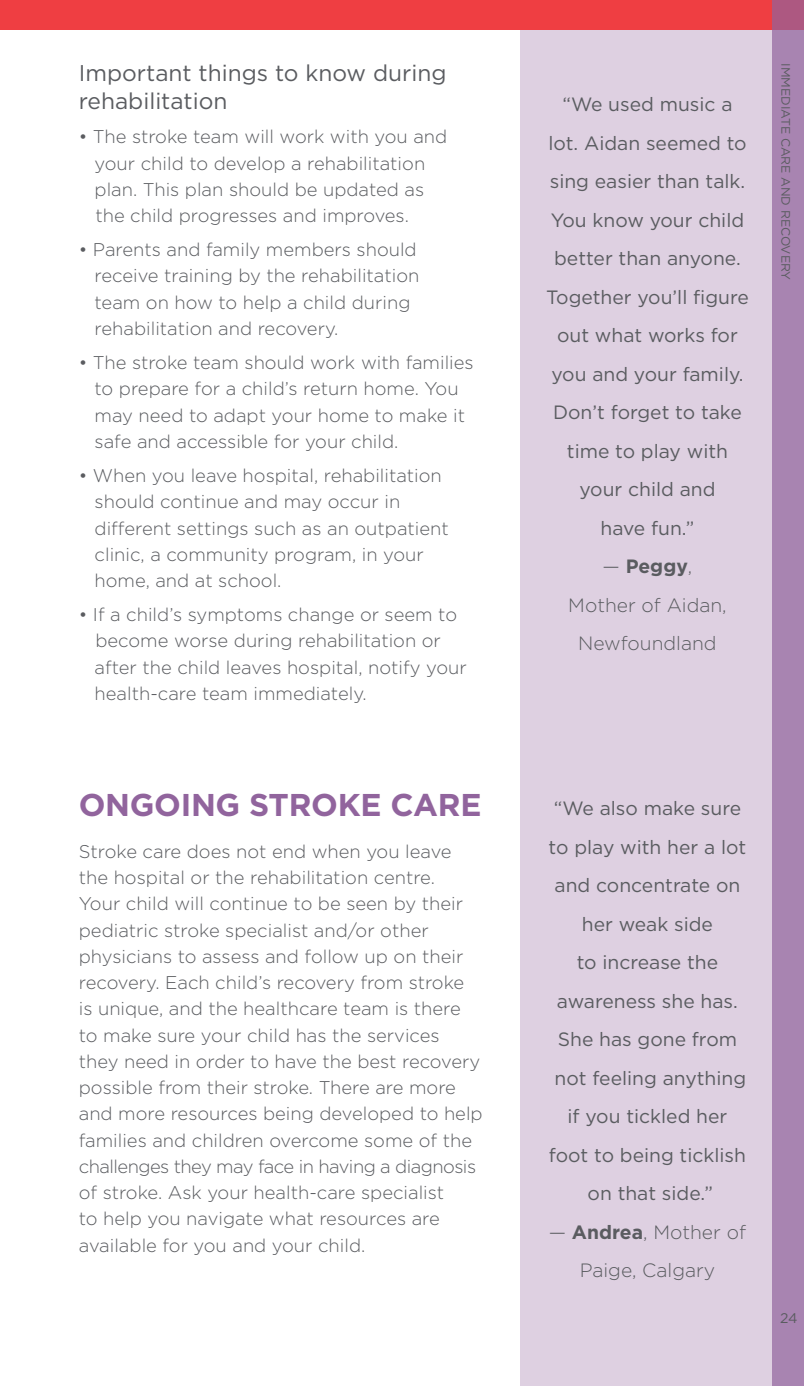
<style>
.page{position:relative;width:804px;height:1386px;background:#fff}
.page>*{position:absolute;margin:0;border:0;box-sizing:border-box;transform-origin:0 0}
.t1{font:700 31.5px "Gotham";letter-spacing:-.01em;color:#91649d}
.t2{font:22.75px/28px "Gotham";color:#5a5c60}
.t3{font:19.25px/38.5px "Gotham";color:#5a5c60;text-align:center}
.t4{font:300 19.25px/38.5px "Gotham";color:#5a5c60;text-align:center}
.t5{font:300 18.38px/26.2px "Gotham";color:#5a5c60}
.t6{font:14px "Gotham";color:#5a5c60}
.t7{font:12.25px "Gotham";color:#5a5c60}
.s1{font-weight:700}
</style>
<div class="page">
<div style="left:0;top:0;width:803px;height:30px;background:#ef3e42"></div>
<div style="left:520px;top:30px;width:283px;height:1356px;background:#ded0e1"></div>
<div style="left:772px;top:0;width:31px;height:1386px;background:#a884b1"></div>
<p class="t2" style="left:79px;top:59px;width:369px">Important things to know during rehabilitation</p>
<p class="t5" style="left:94px;top:123px;width:354px;text-indent:-16px">• The stroke team will work with you and your child to develop a rehabilitation plan. This plan should be updated as the child progresses and improves.</p>
<p class="t5" style="left:94px;top:236px;width:326px;text-indent:-16px">• Parents and family members should receive training by the rehabilitation team on how to help a child during rehabilitation and recovery.</p>
<p class="t5" style="left:94px;top:349px;width:380px;text-indent:-16px">• The stroke team should work with families to prepare for a child’s return home. You may need to adapt your home to make it safe and accessible for your child.</p>
<p class="t5" style="left:94px;top:462px;width:355px;text-indent:-16px">• When you leave hospital, rehabilitation should continue and may occur in different settings such as an outpatient clinic, a community program, in your home, and at school.</p>
<p class="t5" style="left:94px;top:601px;width:373px;text-indent:-16px">• If a child’s symptoms change or seem to become worse during rehabilitation or after the child leaves hospital, notify your health-care team immediately.</p>
<h1 class="t1" style="left:79px;top:784px;width:404px">ONGOING STROKE CARE</h1>
<p class="t5" style="left:79px;top:838px;width:405px">Stroke care does not end when you leave the hospital or the rehabilitation centre.<br>Your child will continue to be seen by their pediatric stroke specialist and/or other physicians to assess and follow up on their recovery. Each child’s recovery from stroke<br>is unique, and the healthcare team is there to make sure your child has the services they need in order to have the best recovery possible from their stroke. There are more and more resources being developed to help families and children overcome some of the challenges they may face in having a diagnosis of stroke. Ask your health-care specialist<br>to help you navigate what resources are available for you and your child.</p>
<p class="t3" style="left:546px;top:85px;width:204px">“We used music a lot. Aidan seemed to sing easier than talk.<br>You know your child better than anyone.<br>Together you’ll figure out what works for you and your family.<br>Don’t forget to take time to play with your child and<br>have fun.”</p>
<p class="t4" style="left:568px;top:547px;width:160px">— <span class="s1">Peggy</span>,<br>Mother of Aidan,<br>Newfoundland</p>
<p class="t7" style="left:793px;top:63px;width:219px;rotate:90deg">IMMEDIATE CARE AND RECOVERY</p>
<p class="t3" style="left:548px;top:789px;width:199px">“We also make sure to play with her a lot and concentrate on her weak side<br>to increase the awareness she has.<br>She has gone from not feeling anything if you tickled her foot to being ticklish on that side.”</p>
<p class="t4" style="left:548px;top:1212px;width:198px">— <span class="s1">Andrea</span>, Mother of<br>Paige, Calgary</p>
<p class="t6" style="left:779px;top:1309px;width:19px">24</p>
</div>
